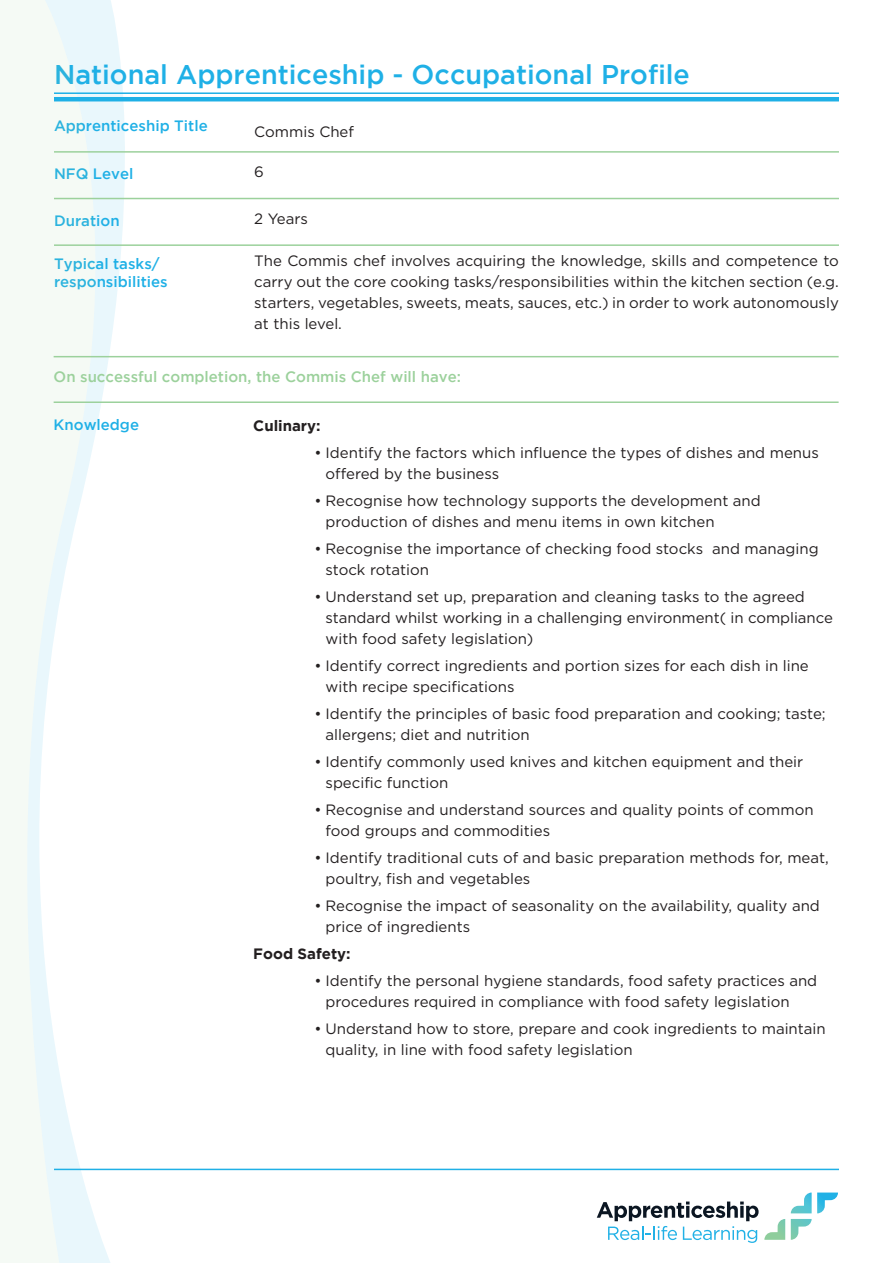
<style>
.page{position:relative;width:893px;height:1263px;background:#fff}
.page>*{position:absolute;margin:0;border:0;box-sizing:border-box;transform-origin:0 0}
.t1{font:500 27px "Gotham";color:#1fb0e6}
.t2{font:15px/21px "Gotham";color:#231f20}
.t3{font:500 15px/18px "Gotham";color:#1fb0e6}
.t4{font:500 15px "Gotham";color:#9cd19c}
.t5{font:700 15px "Gotham";color:#231f20}
</style>
<div class="page">
<svg style="left:97px;top:0;width:29px;height:1263px"></svg>
<svg style="left:27px;top:0;width:70px;height:1263px;fill:#f5fafc"></svg>
<hr style="left:54px;top:92px;width:785px;height:2px;background:#1fb0e6">
<hr style="left:54px;top:97px;width:785px;height:4px;background:#1fb0e6">
<hr style="left:54px;top:1169px;width:785px;height:1px;background:#1fb0e6">
<hr style="left:54px;top:151px;width:785px;height:2px;background:#9cd19c">
<hr style="left:54px;top:198px;width:785px;height:1px;background:#9cd19c">
<hr style="left:54px;top:244px;width:785px;height:2px;background:#9cd19c">
<hr style="left:54px;top:356px;width:785px;height:1px;background:#9cd19c">
<hr style="left:54px;top:401px;width:785px;height:2px;background:#9cd19c">
<svg style="left:597px;top:1201px;width:188px;height:42px"></svg>
<svg style="left:791px;top:1219px;width:21px;height:21px"></svg>
<svg style="left:791px;top:1192px;width:47px;height:21px"></svg>
<h1 class="t1" style="left:54px;top:59px;width:637px">National Apprenticeship - Occupational Profile</h1>
<p class="t3" style="left:54px;top:116px;width:155px">Apprenticeship Title</p>
<p class="t3" style="left:54px;top:164px;width:81px">NFQ Level</p>
<p class="t3" style="left:54px;top:211px;width:67px">Duration</p>
<p class="t3" style="left:54px;top:255px;width:115px">Typical tasks/ responsibilities</p>
<p class="t2" style="left:254px;top:121px;width:101px">Commis Chef</p>
<p class="t2" style="left:254px;top:161px;width:11px">6</p>
<p class="t2" style="left:254px;top:208px;width:55px">2 Years</p>
<p class="t2" style="left:254px;top:249px;width:586px;text-align:justify">The Commis chef involves acquiring the knowledge, skills and competence to carry out the core cooking tasks/responsibilities within the kitchen section (e.g. starters, vegetables, sweets, meats, sauces, etc.) in order to work autonomously at this level.</p>
<p class="t4" style="left:54px;top:368px;width:409px">On successful completion, the Commis Chef will have:</p>
<p class="t3" style="left:54px;top:416px;width:87px">Knowledge</p>
<p class="t5" style="left:253px;top:417px;width:69px">Culinary:</p>
<p class="t2" style="left:326px;top:442px;width:495px;text-indent:-11px">• Identify the factors which influence the types of dishes and menus offered by the business</p>
<p class="t2" style="left:326px;top:490px;width:437px;text-indent:-11px">• Recognise how technology supports the development and production of dishes and menu items in own kitchen</p>
<p class="t2" style="left:326px;top:538px;width:495px;text-indent:-11px">• Recognise the importance of checking food stocks and managing stock rotation</p>
<p class="t2" style="left:326px;top:586px;width:509px;text-indent:-11px">• Understand set up, preparation and cleaning tasks to the agreed standard whilst working in a challenging environment( in compliance with food safety legislation)</p>
<p class="t2" style="left:326px;top:655px;width:485px;text-indent:-11px">• Identify correct ingredients and portion sizes for each dish in line with recipe specifications</p>
<p class="t2" style="left:326px;top:703px;width:502px;text-indent:-11px">• Identify the principles of basic food preparation and cooking; taste; allergens; diet and nutrition</p>
<p class="t2" style="left:326px;top:751px;width:479px;text-indent:-11px">• Identify commonly used knives and kitchen equipment and their specific function</p>
<p class="t2" style="left:326px;top:799px;width:490px;text-indent:-11px">• Recognise and understand sources and quality points of common food groups and commodities</p>
<p class="t2" style="left:326px;top:847px;width:505px;text-indent:-11px">• Identify traditional cuts of and basic preparation methods for, meat, poultry, fish and vegetables</p>
<p class="t2" style="left:326px;top:895px;width:496px;text-indent:-11px">• Recognise the impact of seasonality on the availability, quality and price of ingredients</p>
<p class="t5" style="left:253px;top:945px;width:99px">Food Safety:</p>
<p class="t2" style="left:326px;top:970px;width:493px;text-indent:-11px">• Identify the personal hygiene standards, food safety practices and procedures required in compliance with food safety legislation</p>
<p class="t2" style="left:326px;top:1018px;width:502px;text-indent:-11px">• Understand how to store, prepare and cook ingredients to maintain quality, in line with food safety legislation</p>
</div>
